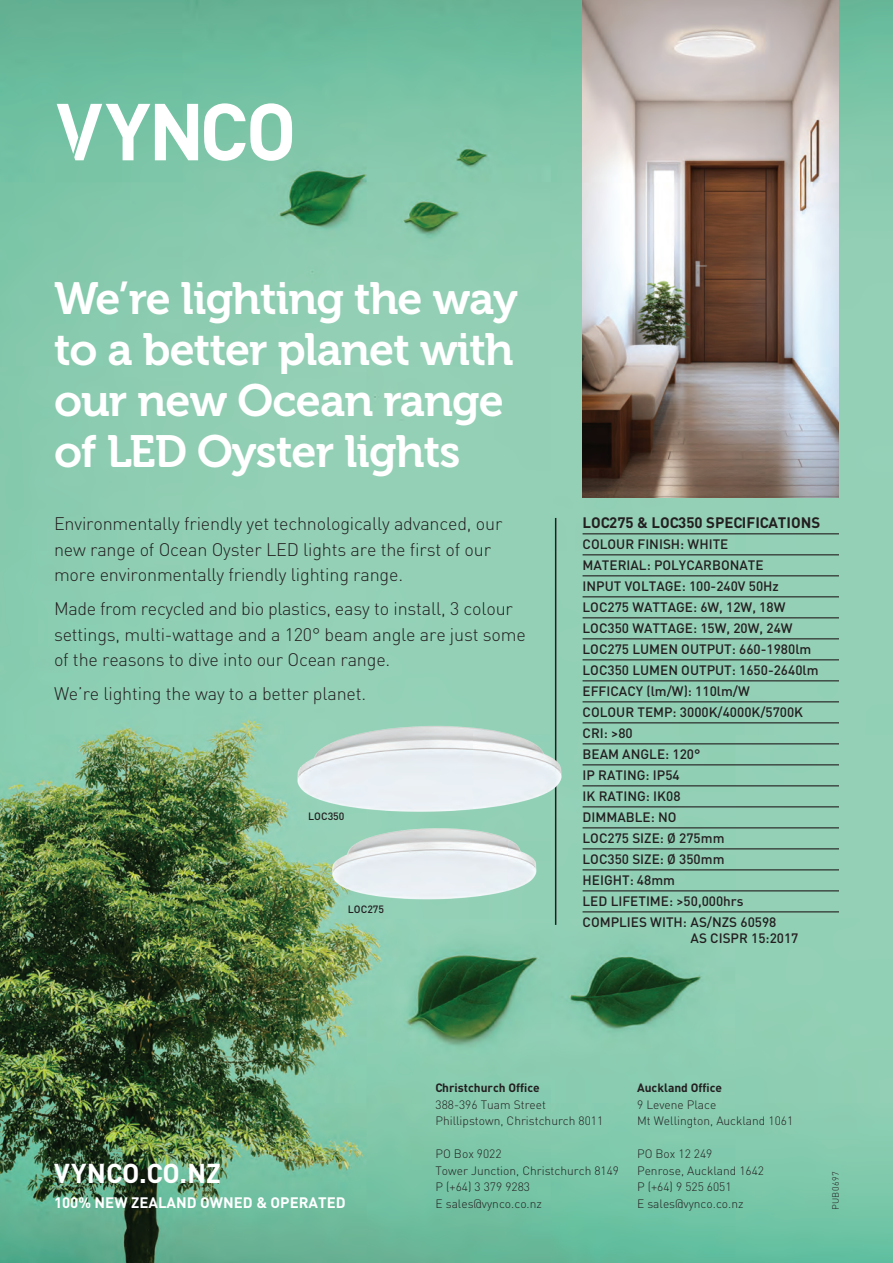
<style>
.page{position:relative;width:893px;height:1263px;background:#fff}
.page>*{position:absolute;margin:0;border:0;box-sizing:border-box;transform-origin:0 0}
.t1{font:45px/51px "Museo 700";letter-spacing:-.02em;color:#fff}
.t2{font:700 27px "DIN";letter-spacing:.025em;color:#fff}
.t3{font:300 18px/25.5px "DIN";letter-spacing:-.01em;color:#231f20}
.t4{font:700 15px "DIN";color:#fff}
.t5{font:700 15px "DIN";color:#231f20}
.t6{font:500 13.5px/21px "DIN";color:#231f20}
.t7{font:300 12px/16.5px "DIN";color:#231f20}
.t8{font:700 12px "DIN";color:#231f20}
.t9{font:500 10.5px "DIN";color:#231f20}
.t10{font:300 9px "DIN";letter-spacing:.04em;color:#231f20}
</style>
<div class="page">
<img style="left:0;top:0;width:893px;height:1263px">
<hr style="left:555px;top:518px;width:1px;height:407px;background:#231f20">
<img style="left:583px;top:0;width:256px;height:497px">
<img style="left:290px;top:714px;width:277px;height:102px">
<img style="left:325px;top:824px;width:220px;height:81px">
<hr style="left:583px;top:533px;width:256px;height:1px;background:#231f20">
<hr style="left:583px;top:554px;width:256px;height:1px;background:#231f20">
<hr style="left:583px;top:575px;width:256px;height:1px;background:#231f20">
<hr style="left:583px;top:596px;width:256px;height:1px;background:#231f20">
<hr style="left:583px;top:617px;width:256px;height:1px;background:#231f20">
<hr style="left:583px;top:638px;width:256px;height:1px;background:#231f20">
<hr style="left:583px;top:659px;width:256px;height:1px;background:#231f20">
<hr style="left:583px;top:680px;width:256px;height:1px;background:#231f20">
<hr style="left:583px;top:701px;width:256px;height:1px;background:#231f20">
<hr style="left:583px;top:722px;width:256px;height:1px;background:#231f20">
<hr style="left:583px;top:743px;width:256px;height:1px;background:#231f20">
<hr style="left:583px;top:764px;width:256px;height:1px;background:#231f20">
<hr style="left:583px;top:785px;width:256px;height:1px;background:#231f20">
<hr style="left:583px;top:806px;width:256px;height:1px;background:#231f20">
<hr style="left:583px;top:827px;width:256px;height:1px;background:#231f20">
<hr style="left:583px;top:848px;width:256px;height:1px;background:#231f20">
<hr style="left:583px;top:869px;width:256px;height:1px;background:#231f20">
<hr style="left:583px;top:890px;width:256px;height:1px;background:#231f20">
<hr style="left:583px;top:911px;width:256px;height:1px;background:#231f20">
<svg style="left:204px;top:103px;width:88px;height:58px"></svg>
<svg style="left:57px;top:104px;width:141px;height:56px"></svg>
<h1 class="t1" style="left:54px;top:274px;width:465px">We’re lighting the way to a better planet with our new Ocean range of LED Oyster lights</h1>
<h3 class="t3" style="left:54px;top:511px;width:450px">Environmentally friendly yet technologically advanced, our new range of Ocean Oyster LED lights are the first of our more environmentally friendly lighting range.</h3>
<h3 class="t3" style="left:54px;top:596px;width:473px">Made from recycled and bio plastics, easy to install, 3 colour settings, multi-wattage and a 120° beam angle are just some of the reasons to dive into our Ocean range.</h3>
<h3 class="t3" style="left:54px;top:681px;width:314px">We’re lighting the way to a better planet.</h3>
<p class="t9" style="left:308px;top:809px;width:38px">LOC350</p>
<p class="t9" style="left:348px;top:902px;width:38px">LOC275</p>
<p class="t5" style="left:583px;top:513px;width:239px">LOC275 &amp; LOC350 SPECIFICATIONS</p>
<p class="t6" style="left:583px;top:533px;width:237px">COLOUR FINISH: WHITE<br>MATERIAL: POLYCARBONATE<br>INPUT VOLTAGE: 100-240V 50Hz<br>LOC275 WATTAGE: 6W, 12W, 18W<br>LOC350 WATTAGE: 15W, 20W, 24W<br>LOC275 LUMEN OUTPUT: 660-1980lm<br>LOC350 LUMEN OUTPUT: 1650-2640lm<br>EFFICACY (lm/W): 110lm/W<br>COLOUR TEMP: 3000K/4000K/5700K<br>CRI: &gt;80<br>BEAM ANGLE: 120°<br>IP RATING: IP54<br>IK RATING: IK08<br>DIMMABLE: NO<br>LOC275 SIZE: Ø 275mm<br>LOC350 SIZE: Ø 350mm<br>HEIGHT: 48mm<br>LED LIFETIME: &gt;50,000hrs<br>COMPLIES WITH: AS/NZS 60598</p>
<p class="t6" style="left:691px;top:927px;width:109px">AS CISPR 15:2017</p>
<h2 class="t2" style="left:54px;top:1155px;width:169px">VYNCO.CO.NZ</h2>
<p class="t4" style="left:54px;top:1193px;width:293px">100% NEW ZEALAND OWNED &amp; OPERATED</p>
<p class="t8" style="left:435px;top:1080px;width:106px">Christchurch Office</p>
<p class="t7" style="left:435px;top:1096px;width:169px">388-396 Tuam Street<br>Phillipstown, Christchurch 8011</p>
<p class="t7" style="left:435px;top:1145px;width:185px">PO Box 9022<br>Tower Junction, Christchurch 8149<br>P (+64) 3 379 9283<br>E sales@vynco.co.nz</p>
<p class="t8" style="left:637px;top:1080px;width:87px">Auckland Office</p>
<p class="t7" style="left:637px;top:1096px;width:158px">9 Levene Place<br>Mt Wellington, Auckland 1061</p>
<p class="t7" style="left:637px;top:1145px;width:128px">PO Box 12 249<br>Penrose, Auckland 1642<br>P (+64) 9 525 6051<br>E sales@vynco.co.nz</p>
<p class="t10" style="left:830px;top:1210px;width:40px;rotate:-90deg">PUB0697</p>
</div>
